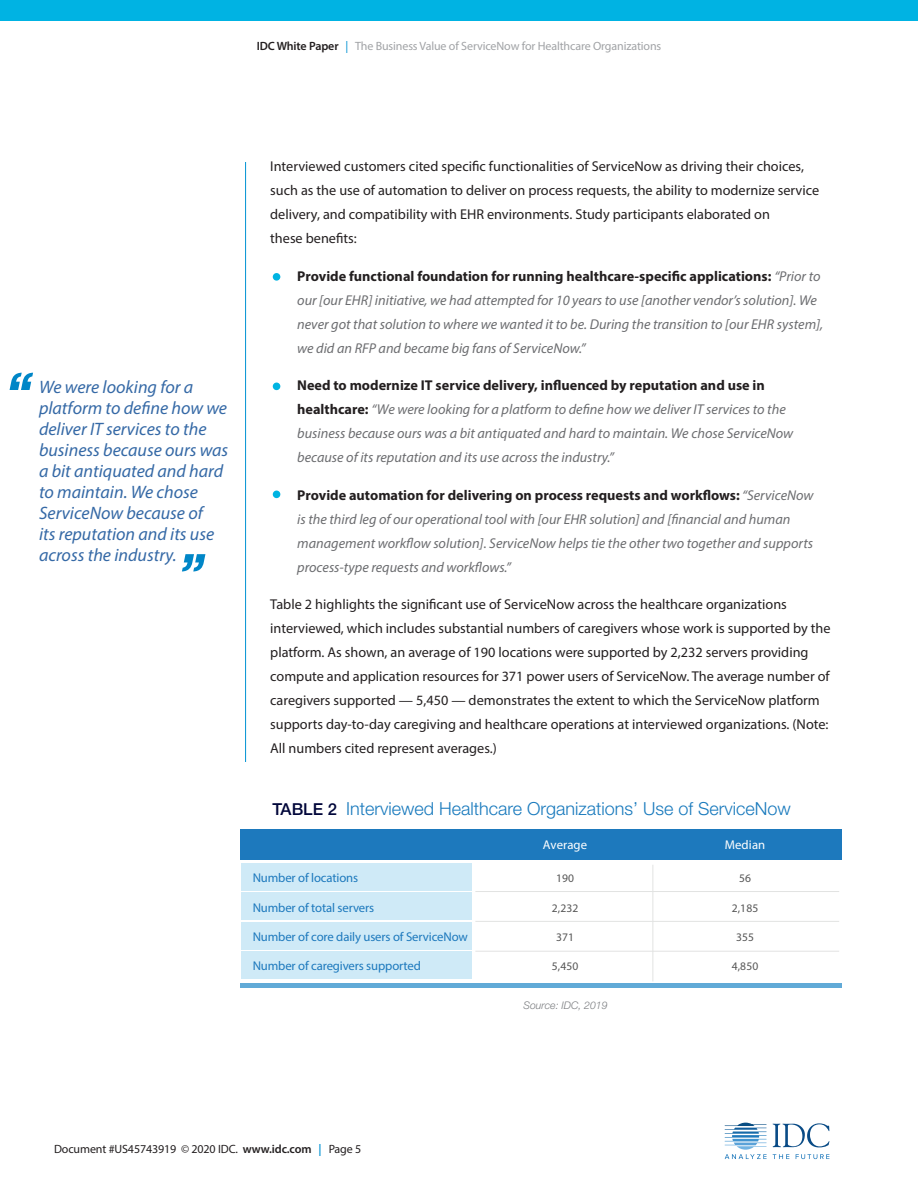
<style>
.page{position:relative;width:918px;height:1188px;background:#fff}
.page>*{position:absolute;margin:0;border:0;box-sizing:border-box;transform-origin:0 0}
.Level_2_Header{font:italic 700 54px "Helvetica Neue";color:#0086c7}
.Level_3_Header{font:italic 18px/21px "Myriad Pro";color:#3569a6}
.Figure_Title{font:300 18px "Helvetica Neue";color:#197abd}
.t1{font:italic 14.25px/24px "Myriad Pro";color:#6c6d70}
.t2{font:14.25px/24px "Myriad Pro";color:#231f20}
.t3{font:12.75px "Myriad Pro";letter-spacing:-.01em;color:#1d79bd}
.t4{font:12.75px "Myriad Pro";letter-spacing:.01em;color:#fff}
.t5{font:12px "Myriad Pro";letter-spacing:-.01em;color:#a1a3a6}
.t6{font:12px "Myriad Pro";letter-spacing:-.01em;color:#231f20}
.t7{font:11.55px "Myriad Pro";letter-spacing:.01em;color:#565656}
.t8{font:italic 300 10.5px "Helvetica Neue";color:#7c7e81}
.s1{font-weight:600;color:#231f20}
.s2{color:#0092d3}
.s3{font-weight:700;font-style:normal;color:#231f20}
.s4{font-weight:500;font-size:16.5px;color:#00063a}
.s5{font-weight:600}
.s6{font-weight:600;color:#0092d3}
</style>
<div class="page">
<hr style="left:245px;top:162px;width:1px;height:911px;background:#0092d3">
<div style="left:0;top:0;width:918px;height:21px;background:#00b3e3"></div>
<svg style="left:773px;top:1123px;width:57px;height:24px"></svg>
<svg style="left:773px;top:1154px;width:16px;height:5px"></svg>
<svg style="left:796px;top:1154px;width:33px;height:5px"></svg>
<svg style="left:725px;top:1123px;width:42px;height:36px"></svg>
<div style="left:273px;top:273px;width:7px;height:8px;background:#00b4e2;border-radius:50%"></div>
<div style="left:273px;top:383px;width:7px;height:7px;background:#00b4e2;border-radius:50%"></div>
<div style="left:273px;top:491px;width:7px;height:7px;background:#00b4e2;border-radius:50%"></div>
<div style="left:224px;top:762px;width:30px;height:330px;background:#fff"></div>
<div style="left:241px;top:829px;width:601px;height:31px;background:#1d79bd"></div>
<div style="left:241px;top:983px;width:601px;height:5px;background:#61aad7"></div>
<div style="left:241px;top:863px;width:231px;height:28px;background:#cfeaf7"></div>
<div style="left:241px;top:893px;width:231px;height:27px;background:#cfeaf7"></div>
<div style="left:241px;top:922px;width:231px;height:28px;background:#cfeaf7"></div>
<div style="left:241px;top:952px;width:231px;height:27px;background:#cfeaf7"></div>
<hr style="left:475px;top:891px;width:364px;height:1px;background:#e2e3e2">
<hr style="left:475px;top:921px;width:364px;height:1px;background:#e2e3e2">
<hr style="left:475px;top:951px;width:364px;height:1px;background:#e2e3e2">
<hr style="left:652px;top:865px;width:1px;height:116px;background:#e2e3e2">
<p class="t5" style="left:257px;top:39px;width:406px"><span class="s1">IDC White Paper</span> <span class="s2">|</span> The Business Value of ServiceNow for Healthcare Organizations</p>
<p class="Level_2_Header" style="left:6px;top:359px;width:27px">“</p>
<p class="Level_3_Header" style="left:39px;top:376px;width:191px">We were looking for a platform to define how we deliver IT services to the business because ours was a bit antiquated and hard to maintain. We chose<br>ServiceNow because of<br>its reputation and its use across the industry.</p>
<p class="Level_2_Header" style="left:178px;top:540px;width:27px">”</p>
<p class="t2" style="left:270px;top:154px;width:551px">Interviewed customers cited specific functionalities of ServiceNow as driving their choices, such as the use of automation to deliver on process requests, the ability to modernize service delivery, and compatibility with EHR environments. Study participants elaborated on<br>these benefits:</p>
<p class="t1" style="left:297px;top:264px;width:528px;text-indent:-27px"><span class="s3">• Provide functional foundation for running healthcare-specific applications:</span> “Prior to our [our EHR] initiative, we had attempted for 10 years to use [another vendor’s solution]. We never got that solution to where we wanted it to be. During the transition to [our EHR system], we did an RFP and became big fans of ServiceNow.”</p>
<p class="t1" style="left:297px;top:373px;width:498px;text-indent:-27px"><span class="s3">• Need to modernize IT service delivery, influenced by reputation and use in healthcare:</span> “We were looking for a platform to define how we deliver IT services to the business because ours was a bit antiquated and hard to maintain. We chose ServiceNow because of its reputation and its use across the industry.”</p>
<p class="t1" style="left:297px;top:483px;width:518px;text-indent:-27px"><span class="s3">• Provide automation for delivering on process requests and workflows:</span> “ServiceNow is the third leg of our operational tool with [our EHR solution] and [financial and human management workflow solution]. ServiceNow helps tie the other two together and supports process-type requests and workflows.”</p>
<p class="t2" style="left:270px;top:592px;width:562px">Table 2 highlights the significant use of ServiceNow across the healthcare organizations interviewed, which includes substantial numbers of caregivers whose work is supported by the platform. As shown, an average of 190 locations were supported by 2,232 servers providing compute and application resources for 371 power users of ServiceNow. The average number of caregivers supported — 5,450 — demonstrates the extent to which the ServiceNow platform supports day-to-day caregiving and healthcare operations at interviewed organizations. (Note:<br>All numbers cited represent averages.)</p>
<p class="Figure_Title" style="left:272px;top:798px;width:520px"><span class="s4">TABLE 2</span> Interviewed Healthcare Organizations’ Use of ServiceNow</p>
<p class="t3" style="left:253px;top:870px;width:107px">Number of locations</p>
<p class="t3" style="left:253px;top:900px;width:123px">Number of total servers</p>
<p class="t3" style="left:253px;top:929px;width:217px">Number of core daily users of ServiceNow</p>
<p class="t3" style="left:253px;top:958px;width:170px">Number of caregivers supported</p>
<p class="t4" style="left:543px;top:837px;width:46px">Average</p>
<p class="t4" style="left:725px;top:837px;width:42px">Median</p>
<p class="t7" style="left:556px;top:871px;width:20px">190</p>
<p class="t7" style="left:739px;top:871px;width:13px">56</p>
<p class="t7" style="left:552px;top:901px;width:28px">2,232</p>
<p class="t7" style="left:732px;top:901px;width:28px">2,185</p>
<p class="t7" style="left:556px;top:930px;width:20px">371</p>
<p class="t7" style="left:736px;top:930px;width:20px">355</p>
<p class="t7" style="left:552px;top:959px;width:28px">5,450</p>
<p class="t7" style="left:732px;top:959px;width:28px">4,850</p>
<p class="t8" style="left:523px;top:999px;width:86px">Source: IDC, 2019</p>
<p class="t6" style="left:54px;top:1141px;width:309px">Document #US45743919 © 2020 IDC. <span class="s5">www.idc.com</span> <span class="s6">|</span> Page 5</p>
</div>
